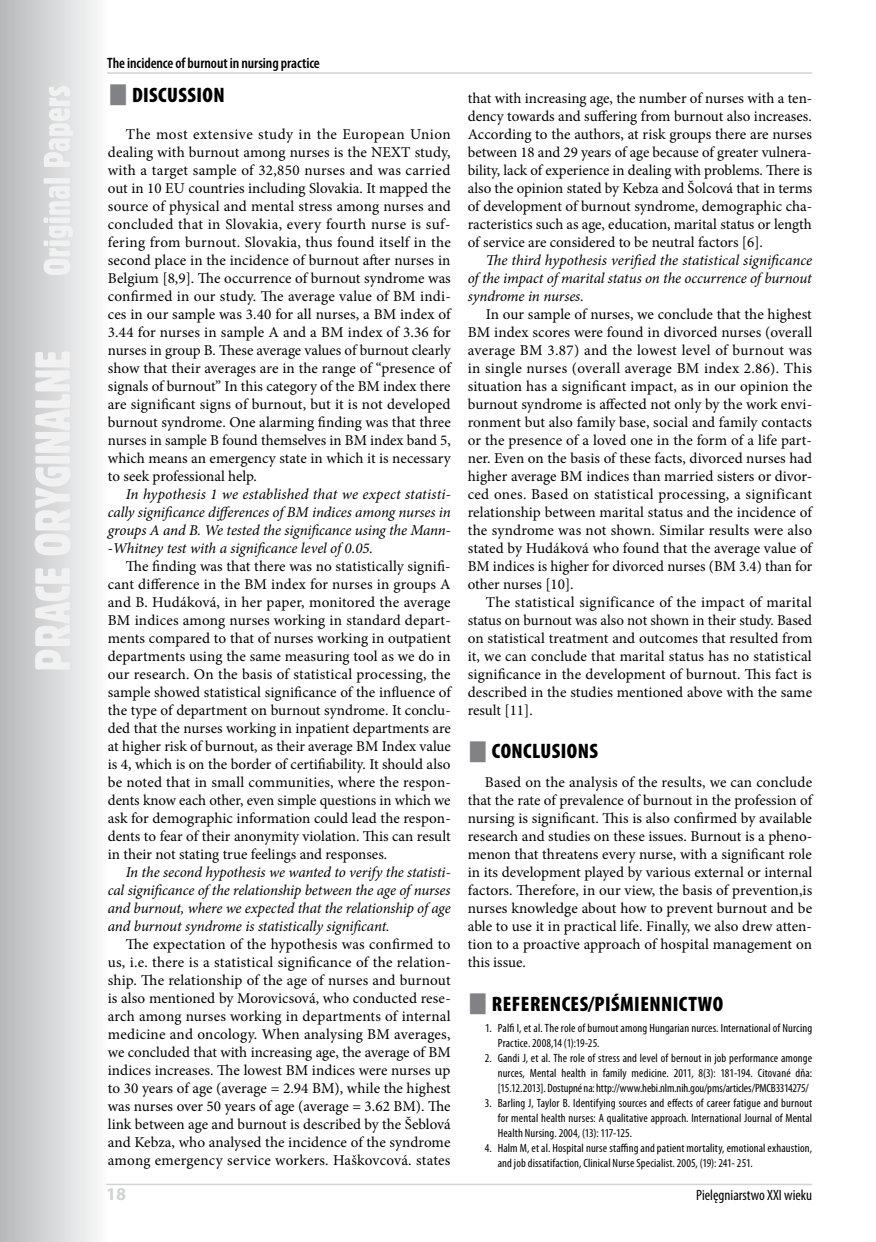
<style>
.page{position:relative;width:876px;height:1242px;background:#fff}
.page>*{position:absolute;margin:0;border:0;box-sizing:border-box;transform-origin:0 0}
.t1{font:900 condensed 21px "Myriad Pro";letter-spacing:.02em;color:#000}
.t2{font:700 18px "Myriad Pro";color:#d1d3d4}
.t3{font:15px/18px "Minion Pro";color:#000;text-align:justify}
.t4{font:italic 15px/18px "Minion Pro";letter-spacing:-.01em;color:#000;text-align:justify}
.t5{font:600 condensed 15px "Myriad Pro";letter-spacing:-.005em;color:#000}
.t6{font:condensed 15px "Myriad Pro";color:#000}
.t7{font:condensed 12px/15px "Myriad Pro";letter-spacing:.01em;color:#000}
</style>
<div class="page">
<svg style="left:0;top:0;width:108px;height:1242px"></svg>
<svg style="left:35px;top:86px;width:38px;height:583px"></svg>
<hr style="left:106px;top:1183px;width:706px;height:2px;background:#d1d3d4">
<hr style="left:107px;top:72px;width:705px;height:2px;background:#d1d3d4">
<p class="t5" style="left:107px;top:54px;width:214px">The incidence of burnout in nursing practice</p>
<h1 class="t1" style="left:132px;top:81px;width:75px">DISCUSSION</h1>
<p class="t3" style="left:108px;top:125px;width:345px;text-indent:18px">The most extensive study in the European Union dealing with burnout among nurses is the NEXT study, with a target sample of 32,850 nurses and was carried out in 10 EU countries including Slovakia. It mapped the source of physical and mental stress among nurses and concluded that in Slovakia, every fourth nurse is suf&shy;fering from burnout. Slovakia, thus found itself in the second place in the incidence of burnout after nurses in Belgium [8,9]. The occurrence of burnout syndrome was confirmed in our study. The average value of BM indi&shy;ces in our sample was 3.40 for all nurses, a BM index of 3.44 for nurses in sample A and a BM index of 3.36 for nurses in group B. These average values of burnout clearly show that their averages are in the range of “presence of signals of burnout” In this category of the BM index there are significant signs of burnout, but it is not developed burnout syndrome. One alarming finding was that three nurses in sample B found themselves in BM index band 5, which means an emergency state in which it is necessary to seek professional help.</p>
<p class="t4" style="left:108px;top:485px;width:345px;text-indent:18px">In hypothesis 1 we established that we expect statisti&shy;cally significance differences of BM indices among nurses in groups A and B. We tested the significance using the Mann--Whitney test with a significance level of 0.05.</p>
<p class="t3" style="left:108px;top:557px;width:345px;text-indent:18px">The finding was that there was no statistically signifi&shy;cant difference in the BM index for nurses in groups A and B. Hudáková, in her paper, monitored the average BM indices among nurses working in standard depart&shy;ments compared to that of nurses working in outpatient departments using the same measuring tool as we do in our research. On the basis of statistical processing, the sample showed statistical significance of the influence of the type of department on burnout syndrome. It conclu&shy;ded that the nurses working in inpatient departments are at higher risk of burnout, as their average BM Index value is 4, which is on the border of certifiability. It should also be noted that in small communities, where the respon&shy;dents know each other, even simple questions in which we ask for demographic information could lead the respon&shy;dents to fear of their anonymity violation. This can result in their not stating true feelings and responses.</p>
<p class="t4" style="left:108px;top:863px;width:344px;text-indent:18px">In the second hypothesis we wanted to verify the statisti&shy;cal significance of the relationship between the age of nurses and burnout, where we expected that the relationship of age and burnout syndrome is statistically significant.</p>
<p class="t3" style="left:108px;top:935px;width:345px;text-indent:18px">The expectation of the hypothesis was confirmed to us, i.e. there is a statistical significance of the relation&shy;ship. The relationship of the age of nurses and burnout is also mentioned by Morovicsová, who conducted rese&shy;arch among nurses working in departments of internal medicine and oncology. When analysing BM averages, we concluded that with increasing age, the average of BM indices increases. The lowest BM indices were nurses up to 30 years of age (average = 2.94 BM), while the highest was nurses over 50 years of age (average = 3.62 BM). The link between age and burnout is described by the Šeblová and Kebza, who analysed the incidence of the syndrome among emergency service workers. Haškovcová. states</p>
<p class="t3" style="left:468px;top:89px;width:346px">that with increasing age, the number of nurses with a ten&shy;dency towards and suffering from burnout also increases.<br>According to the authors, at risk groups there are nurses between 18 and 29 years of age because of greater vulnera&shy;bility, lack of experience in dealing with problems. There is also the opinion stated by Kebza and Šolcová that in terms of development of burnout syndrome, demographic cha&shy;racteristics such as age, education, marital status or length of service are considered to be neutral factors [6].</p>
<p class="t4" style="left:468px;top:251px;width:346px;text-indent:18px">The third hypothesis verified the statistical significance of the impact of marital status on the occurrence of burnout syndrome in nurses.</p>
<p class="t3" style="left:468px;top:305px;width:346px;text-indent:18px">In our sample of nurses, we conclude that the highest BM index scores were found in divorced nurses (overall average BM 3.87) and the lowest level of burnout was in single nurses (overall average BM index 2.86). This situation has a significant impact, as in our opinion the burnout syndrome is affected not only by the work envi&shy;ronment but also family base, social and family contacts or the presence of a loved one in the form of a life part&shy;ner. Even on the basis of these facts, divorced nurses had higher average BM indices than married sisters or divor&shy;ced ones. Based on statistical processing, a significant relationship between marital status and the incidence of the syndrome was not shown. Similar results were also stated by Hudáková who found that the average value of BM indices is higher for divorced nurses (BM 3.4) than for other nurses [10].</p>
<p class="t3" style="left:468px;top:593px;width:346px;text-indent:18px">The statistical significance of the impact of marital status on burnout was also not shown in their study. Based on statistical treatment and outcomes that resulted from it, we can conclude that marital status has no statistical significance in the development of burnout. This fact is described in the studies mentioned above with the same result [11].</p>
<h1 class="t1" style="left:492px;top:738px;width:11px">CONCLU</h1>
<h1 class="t1" style="left:552px;top:738px;width:48px">SIONS</h1>
<p class="t3" style="left:468px;top:773px;width:346px;text-indent:17px">Based on the analysis of the results, we can conclude that the rate of prevalence of burnout in the profession of nursing is significant. This is also confirmed by available research and studies on these issues. Burnout is a pheno&shy;menon that threatens every nurse, with a significant role in its development played by various external or internal factors. Therefore, in our view, the basis of prevention,is nurses knowledge about how to prevent burnout and be able to use it in practical life. Finally, we also drew atten&shy;tion to a proactive approach of hospital management on this issue.</p>
<h1 class="t1" style="left:492px;top:990px;width:11px">REFERENCE</h1>
<h1 class="t1" style="left:580px;top:990px;width:52px">S/PI ŚMIENNIC</h1>
<h1 class="t1" style="left:688px;top:990px;width:35px">TWO</h1>
<p class="t7" style="left:498px;top:1020px;width:316px;text-indent:-13px">1. Palfi I, et al. The role of burnout among Hungarian nurces. International of Nurcing<br>Practice. 2008,14 (1):19-25.</p>
<p class="t7" style="left:498px;top:1050px;width:316px;text-align:justify;text-indent:-13px">2. Gandi J, et al. The role of stress and level of bernout in job performance amonge nurces, Mental health in family medicine. 2011, 8(3): 181-194. Citované dňa: [15.12.2013]. Dostupné na: http://www.hebi.nlm.nih.gou/pms/articles/PMCB3314275/</p>
<p class="t7" style="left:498px;top:1095px;width:316px;text-align:justify;text-indent:-13px">3. Barling J, Taylor B. Identifying sources and effects of career fatigue and burnout for mental health nurses: A qualitative approach. International Journal of Mental Health Nursing. 2004, (13): 117-125.</p>
<p class="t7" style="left:498px;top:1140px;width:316px;text-indent:-13px">4. Halm M, et al. Hospital nurse staffing and patient mortality, emotional exhaustion, and job dissatifaction, Clinical Nurse Specialist. 2005, (19): 241- 251.</p>
<p class="t2" style="left:106px;top:1182px;width:21px">18</p>
<p class="t6" style="left:696px;top:1186px;width:118px">Pielęgniarstwo XXI wieku</p>
</div>
